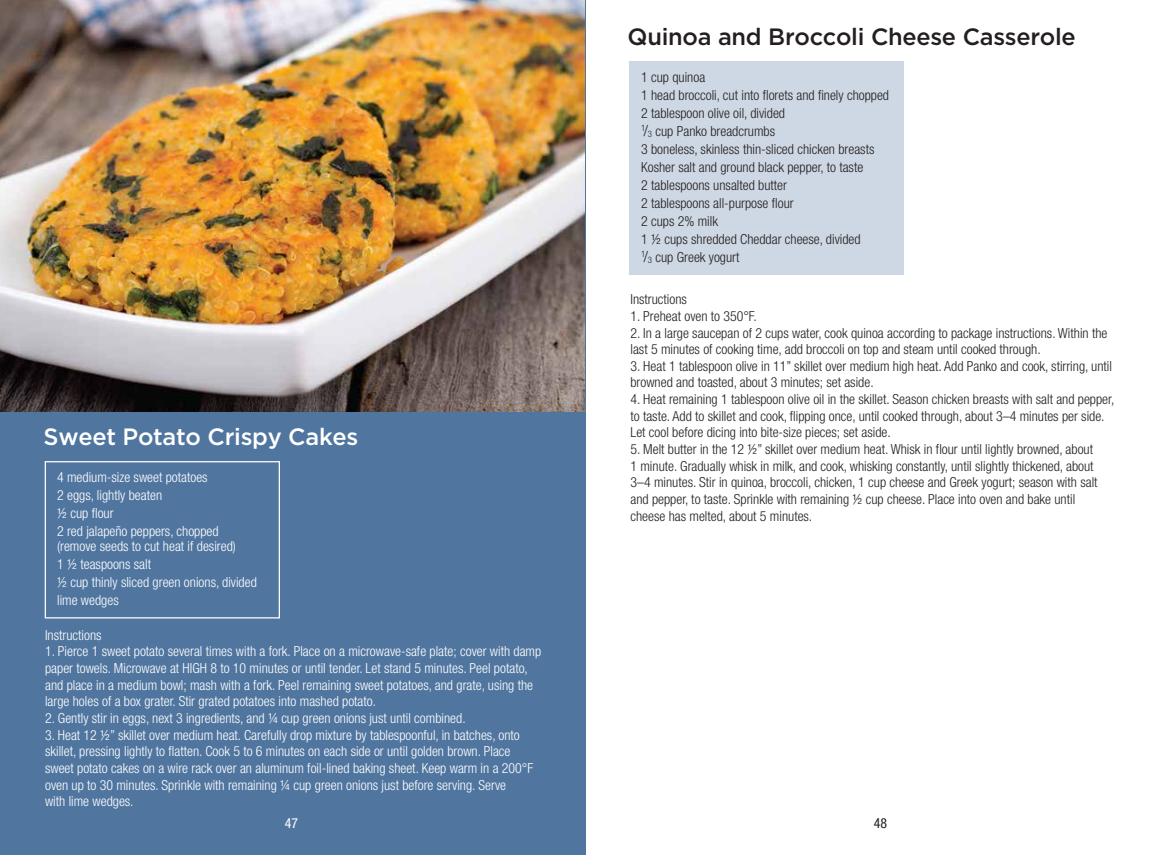
<style>
.page{position:relative;width:1170px;height:855px;background:#fff}
.page>*{position:absolute;margin:0;border:0;box-sizing:border-box;transform-origin:0 0}
.t1{font:500 23.62px "Gotham";letter-spacing:-.01em;color:#231f20}
.t2{font:500 23.62px "Gotham";letter-spacing:-.01em;color:#fff}
.t3{font:300 condensed 13.88px/18px "Helvetica Neue";color:#231f20}
.t4{font:300 condensed 13.88px/16.6px "Helvetica Neue";color:#fff}
.t5{font:condensed 13.88px "Helvetica Neue";color:#fff}
.t6{font:condensed 13.88px "Helvetica Neue";color:#231f20}
.s1{font-size:15.25px}
.s2{font-size:8.88px}
</style>
<div class="page">
<div style="left:629px;top:61px;width:275px;height:214px;background:#ced8e4"></div>
<div style="left:0;top:0;width:585px;height:855px;background:#5076a0"></div>
<div style="left:45px;top:461px;width:235px;height:157px;border:1px solid #fff"></div>
<img style="left:0;top:0;width:585px;height:411px">
<h1 class="t1" style="left:628px;top:21px;width:450px">Quinoa and Broccoli Cheese Casserole</h1>
<h1 class="t2" style="left:44px;top:421px;width:316px">Sweet Potato Crispy Cakes</h1>
<p class="t4" style="left:57px;top:468px;width:163px;line-height:18px">4 medium-size sweet potatoes<br>2 eggs, lightly beaten<br>½ cup flour<br>2 red jalapeño peppers, chopped</p>
<p class="t4" style="left:57px;top:537px;width:201px;line-height:18px">(remove seeds to cut heat if desired)<br>1 ½ teaspoons salt<br>½ cup thinly sliced green onions, divided lime wedges</p>
<p class="t4" style="left:45px;top:626px;width:58px">Instructions</p>
<p class="t4" style="left:45px;top:643px;width:498px">1. Pierce 1 sweet potato several times with a fork. Place on a microwave-safe plate; cover with damp paper towels. Microwave at HIGH 8 to 10 minutes or until tender. Let stand 5 minutes. Peel potato, and place in a medium bowl; mash with a fork. Peel remaining sweet potatoes, and grate, using the large holes of a box grater. Stir grated potatoes into mashed potato.</p>
<p class="t4" style="left:45px;top:710px;width:422px">2. Gently stir in eggs, next 3 ingredients, and ¼ cup green onions just until combined.</p>
<p class="t4" style="left:45px;top:726px;width:490px">3. Heat 12 ½” skillet over medium heat. Carefully drop mixture by tablespoonful, in batches, onto skillet, pressing lightly to flatten. Cook 5 to 6 minutes on each side or until golden brown. Place sweet potato cakes on a wire rack over an aluminum foil-lined baking sheet. Keep warm in a 200°F oven up to 30 minutes. Sprinkle with remaining ¼ cup green onions just before serving. Serve<br>with lime wedges.</p>
<p class="t3" style="left:641px;top:68px;width:250px">1 cup quinoa<br>1 head broccoli, cut into florets and finely chopped<br>2 tablespoon olive oil, divided<br><sup>1</sup><span class="s1">/</span><span class="s2">3</span> cup Panko breadcrumbs<br>3 boneless, skinless thin-sliced chicken breasts<br>Kosher salt and ground black pepper, to taste<br>2 tablespoons unsalted butter<br>2 tablespoons all-purpose flour<br>2 cups 2% milk<br>1 ½ cups shredded Cheddar cheese, divided<br><sup>1</sup><span class="s1">/</span><span class="s2">3</span> cup Greek yogurt</p>
<p class="t3" style="left:630px;top:290px;width:58px">Instructions</p>
<p class="t3" style="left:630px;top:307px;width:128px">1. Preheat oven to 350°F.</p>
<p class="t3" style="left:630px;top:324px;width:479px;line-height:16.6px">2. In a large saucepan of 2 cups water, cook quinoa according to package instructions. Within the last 5 minutes of cooking time, add broccoli on top and steam until cooked through.</p>
<p class="t3" style="left:630px;top:358px;width:483px;line-height:16.6px">3. Heat 1 tablespoon olive in 11” skillet over medium high heat. Add Panko and cook, stirring, until browned and toasted, about 3 minutes; set aside.</p>
<p class="t3" style="left:630px;top:391px;width:485px;line-height:16.6px">4. Heat remaining 1 tablespoon olive oil in the skillet. Season chicken breasts with salt and pepper, to taste. Add to skillet and cook, flipping once, until cooked through, about 3–4 minutes per side.<br>Let cool before dicing into bite-size pieces; set aside.</p>
<p class="t3" style="left:630px;top:441px;width:469px;line-height:16.6px">5. Melt butter in the 12 ½” skillet over medium heat. Whisk in flour until lightly browned, about 1 minute. Gradually whisk in milk, and cook, whisking constantly, until slightly thickened, about 3–4 minutes. Stir in quinoa, broccoli, chicken, 1 cup cheese and Greek yogurt; season with salt and pepper, to taste. Sprinkle with remaining ½ cup cheese. Place into oven and bake until cheese has melted, about 5 minutes.</p>
<p class="t5" style="left:285px;top:815px;width:15px">47</p>
<p class="t6" style="left:874px;top:815px;width:15px">48</p>
</div>
